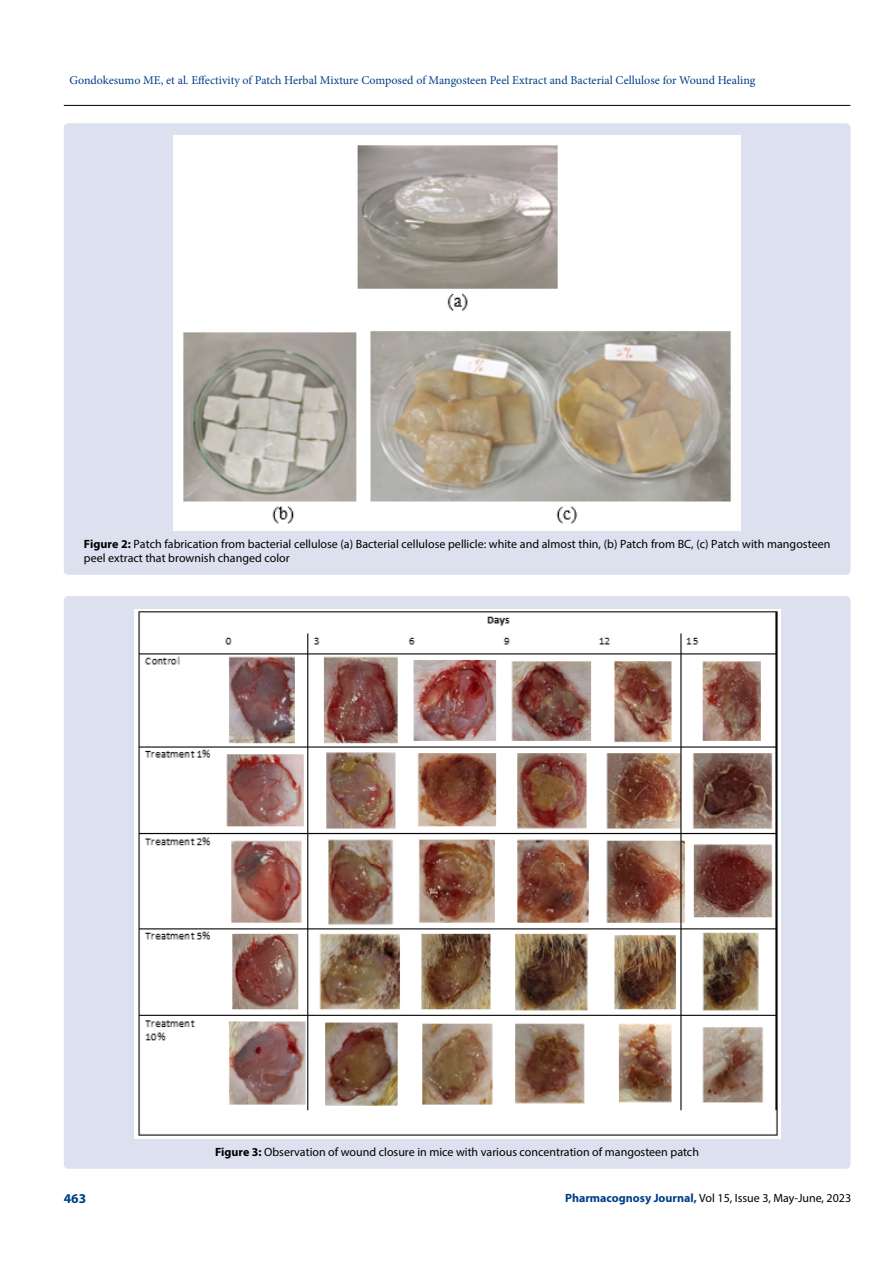
<style>
.page{position:relative;width:893px;height:1263px;background:#fff}
.page>*{position:absolute;margin:0;border:0;box-sizing:border-box;transform-origin:0 0}
.t1{font:700 13.5px "Myriad Pro";color:#003e88}
.t2{font:12px/14.4px "Myriad Pro";color:#000}
.t3{font:12px "Minion Pro";color:#003e88}
.s1{font-weight:700}
.s2{font-weight:700;color:#003e88}
</style>
<div class="page">
<hr style="left:64px;top:105px;width:786px;height:1px;background:#000">
<div style="left:64px;top:123px;width:786px;height:452px;background:#dde0ef;border-radius:4px"></div>
<img style="left:174px;top:136px;width:566px;height:394px">
<div style="left:64px;top:596px;width:786px;height:573px;background:#dde0ef;border-radius:4px"></div>
<img style="left:134px;top:609px;width:646px;height:529px">
<p class="t3" style="left:69px;top:72px;width:688px">Gondokesumo ME, et al. Effectivity of Patch Herbal Mixture Composed of Mangosteen Peel Extract and Bacterial Cellulose for Wound Healing</p>
<p class="t2" style="left:84px;top:536px;width:748px"><span class="s1">Figure 2:</span> Patch fabrication from bacterial cellulose (a) Bacterial cellulose pellicle: white and almost thin, (b) Patch from BC, (c) Patch with mangosteen peel extract that brownish changed color</p>
<p class="t2" style="left:215px;top:1144px;width:485px"><span class="s1">Figure 3:</span> Observation of wound closure in mice with various concentration of mangosteen patch</p>
<p class="t1" style="left:64px;top:1189px;width:24px">463</p>
<p class="t2" style="left:565px;top:1190px;width:288px"><span class="s2">Pharmacognosy Journal,</span> Vol 15, Issue 3, May-June, 2023</p>
</div>
